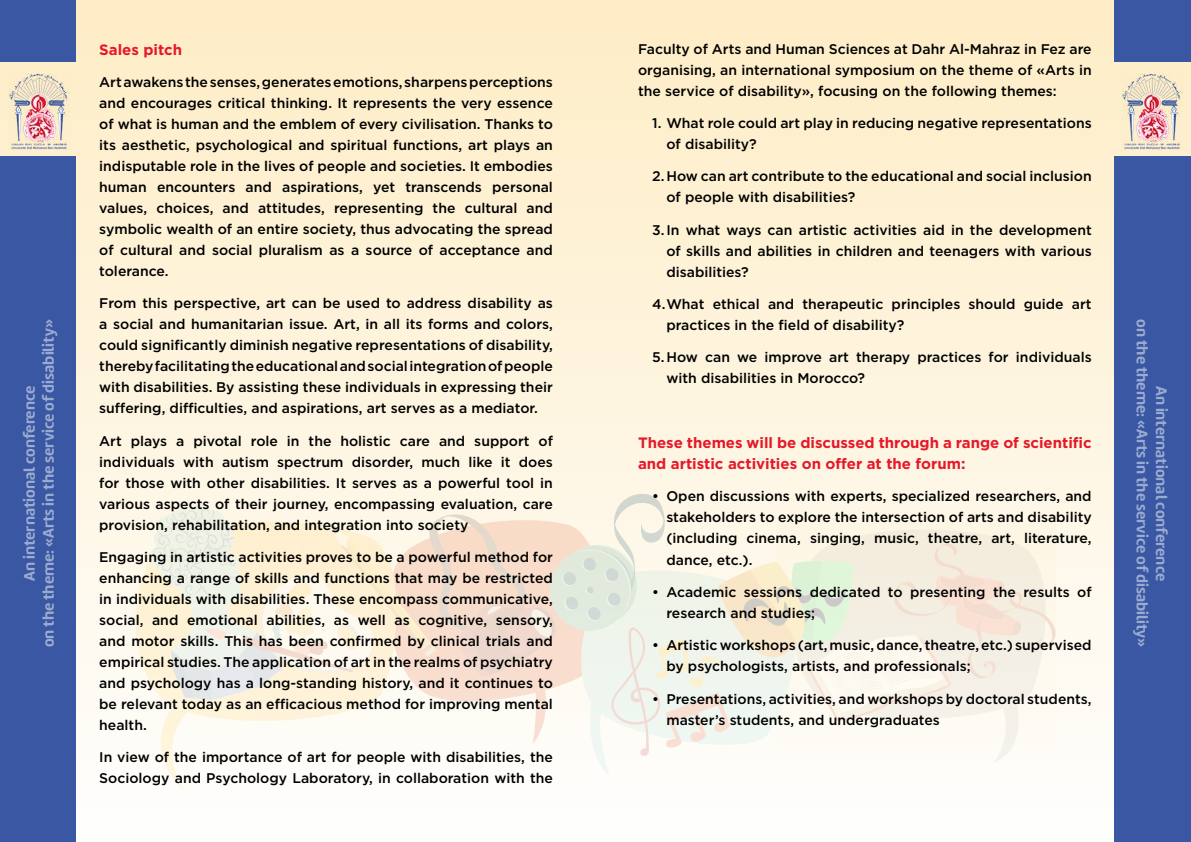
<style>
.page{position:relative;width:1191px;height:842px;background:#fff}
.page>*{position:absolute;margin:0;border:0;box-sizing:border-box;transform-origin:0 0}
.t1{font:700 16px/19.2px "Amelia Rounded";color:#fff;text-align:center}
.t2{font:700 15px/21px "Gotham";color:#e51929}
.t3{font:500 14px/21px "Gotham";color:#000}
</style>
<div class="page">
<div style="left:0;top:0;width:1191px;height:842px;background:linear-gradient(to bottom,#feedc5,#fefefd)"></div>
<svg style="left:567px;top:757px;width:248px;height:19px"></svg>
<div style="left:792px;top:757px;width:253px;height:6px;background:#fefcf6"></div>
<svg style="left:135px;top:522px;width:277px;height:269px"></svg>
<svg style="left:150px;top:494px;width:905px;height:263px"></svg>
<div style="left:1114px;top:156px;width:77px;height:686px;background:#3957a3"></div>
<div style="left:0;top:156px;width:75px;height:686px;background:#3957a3"></div>
<img style="left:8px;top:73px;width:61px;height:76px">
<img style="left:1121px;top:73px;width:61px;height:76px">
<div style="left:1114px;top:0;width:77px;height:62px;background:#3957a3"></div>
<div style="left:0;top:0;width:75px;height:62px;background:#3957a3"></div>
<p class="t3" style="left:638px;top:38px;width:455px;text-align:justify">Faculty of Arts and Human Sciences at Dahr Al-Mahraz in Fez are organising, an international symposium on the theme of «Arts in the service of disability», focusing on the following themes:</p>
<p class="t3" style="left:666px;top:112px;width:427px;text-indent:-14px">1. What role could art play in reducing negative representations of disability?</p>
<p class="t3" style="left:666px;top:166px;width:427px;text-indent:-14px">2.How can art contribute to the educational and social inclusion of people with disabilities?</p>
<p class="t3" style="left:666px;top:219px;width:427px;text-align:justify;text-indent:-14px">3.In what ways can artistic activities aid in the development of skills and abilities in children and teenagers with various disabilities?</p>
<p class="t3" style="left:666px;top:293px;width:427px;text-indent:-14px">4.What ethical and therapeutic principles should guide art practices in the field of disability?</p>
<p class="t3" style="left:666px;top:347px;width:427px;text-indent:-14px">5.How can we improve art therapy practices for individuals with disabilities in Morocco?</p>
<p class="t2" style="left:99px;top:39px;width:84px">Sales pitch</p>
<p class="t3" style="left:99px;top:71px;width:455px;text-align:justify">Art awakens the senses, generates emotions, sharpens perceptions and encourages critical thinking. It represents the very essence of what is human and the emblem of every civilisation. Thanks to its aesthetic, psychological and spiritual functions, art plays an indisputable role in the lives of people and societies. It embodies human encounters and aspirations, yet transcends personal values, choices, and attitudes, representing the cultural and symbolic wealth of an entire society, thus advocating the spread of cultural and social pluralism as a source of acceptance and tolerance.</p>
<p class="t3" style="left:99px;top:293px;width:455px;text-align:justify">From this perspective, art can be used to address disability as a social and humanitarian issue. Art, in all its forms and colors, could significantly diminish negative representations of disability, thereby facilitating the educational and social integration of people with disabilities. By assisting these individuals in expressing their suffering, difficulties, and aspirations, art serves as a mediator.</p>
<p class="t3" style="left:99px;top:430px;width:455px;text-align:justify">Art plays a pivotal role in the holistic care and support of individuals with autism spectrum disorder, much like it does for those with other disabilities. It serves as a powerful tool in various aspects of their journey, encompassing evaluation, care provision, rehabilitation, and integration into society</p>
<p class="t3" style="left:99px;top:546px;width:455px;text-align:justify">Engaging in artistic activities proves to be a powerful method for enhancing a range of skills and functions that may be restricted in individuals with disabilities. These encompass communicative, social, and emotional abilities, as well as cognitive, sensory, and motor skills. This has been confirmed by clinical trials and empirical studies. The application of art in the realms of psychiatry and psychology has a long-standing history, and it continues to be relevant today as an efficacious method for improving mental health.</p>
<p class="t3" style="left:99px;top:747px;width:455px">In view of the importance of art for people with disabilities, the<br>Sociology and Psychology Laboratory, in collaboration with the</p>
<p class="t1" style="left:20px;top:647px;width:330px;rotate:-90deg">An international conference<br>on the theme: «Arts in the service of disability»</p>
<p class="t1" style="left:1171px;top:319px;width:330px;rotate:90deg">An international conference<br>on the theme: «Arts in the service of disability»</p>
<p class="t2" style="left:638px;top:432px;width:455px">These themes will be discussed through a range of scientific and artistic activities on offer at the forum:</p>
<p class="t3" style="left:666px;top:486px;width:427px;text-align:justify;text-indent:-14px">• Open discussions with experts, specialized researchers, and stakeholders to explore the intersection of arts and disability (including cinema, singing, music, theatre, art, literature, dance, etc.).</p>
<p class="t3" style="left:666px;top:581px;width:427px;text-indent:-14px">• Academic sessions dedicated to presenting the results of research and studies;</p>
<p class="t3" style="left:666px;top:634px;width:427px;text-indent:-14px">• Artistic workshops (art, music, dance, theatre, etc.) supervised by psychologists, artists, and professionals;</p>
<p class="t3" style="left:666px;top:688px;width:427px;text-indent:-14px">• Presentations, activities, and workshops by doctoral students, master’s students, and undergraduates</p>
</div>
